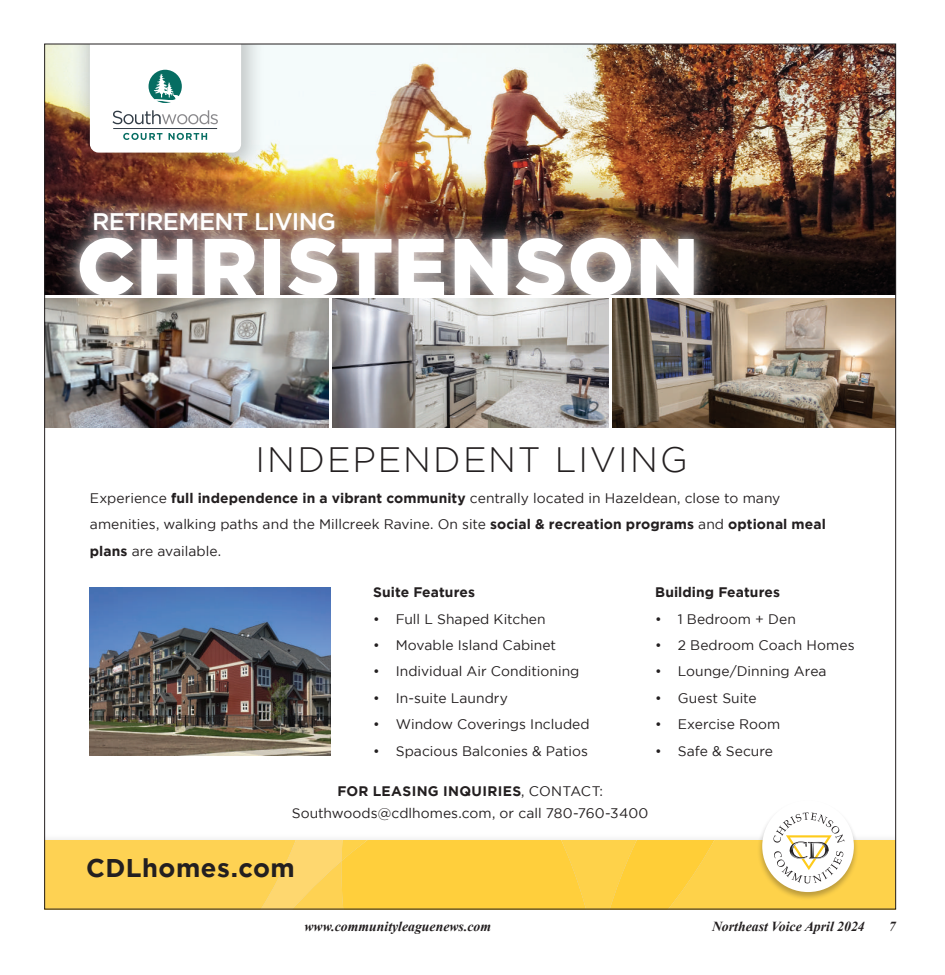
<style>
.page{position:relative;width:945px;height:975px;background:#fff}
.page>*{position:absolute;margin:0;border:0;box-sizing:border-box;transform-origin:0 0}
.t1{font:900 80.12px "Gotham";letter-spacing:.02em;color:#fff}
.t2{font:300 35.12px "Gotham";letter-spacing:.055em;color:#231f20}
.t3{font:700 25.5px "Gotham";letter-spacing:.02em;color:#231f20}
.t4{font:500 24px "Gotham";letter-spacing:-.025em;color:#fff}
.t5{font:13.88px/26.4px "Gotham";letter-spacing:.005em;color:#231f20}
.t6{font:700 13.88px "Gotham";letter-spacing:.005em;color:#231f20}
.t7{font:italic 700 13.75px "Times New Roman";color:#231f20}
.s1{font-weight:700}
</style>
<div class="page">
<img style="left:46px;top:46px;width:847px;height:100px">
<img style="left:46px;top:146px;width:847px;height:30px">
<img style="left:46px;top:176px;width:847px;height:119px">
<div style="left:53px;top:211px;width:668px;height:112px;background:#fff;opacity:.7"></div>
<div style="left:69px;top:227px;width:635px;height:80px;background:#fff;opacity:.75"></div>
<div style="left:67px;top:186px;width:294px;height:72px;background:#fff;opacity:.7"></div>
<div style="left:84px;top:202px;width:261px;height:39px;background:#fff;opacity:.75"></div>
<svg style="left:46px;top:812px;width:847px;height:95px"></svg>
<img style="left:46px;top:298px;width:847px;height:129px">
<hr style="left:329px;top:296px;width:3px;height:132px;background:#fff">
<hr style="left:45px;top:295px;width:850px;height:3px;background:#fff">
<hr style="left:609px;top:296px;width:2px;height:132px;background:#fff">
<img style="left:90px;top:587px;width:240px;height:168px">
<div style="left:70px;top:44px;width:195px;height:135px;background:#231f20;opacity:.25"></div>
<svg style="left:90px;top:46px;width:151px;height:107px"></svg>
<h3 class="t4" style="left:92px;top:206px;width:245px">RETIREMENT LIVING</h3>
<h1 class="t1" style="left:77px;top:220px;width:623px">CHRISTENSON</h1>
<h2 class="t2" style="left:255px;top:440px;width:434px">INDEPENDENT LIVING</h2>
<p class="t5" style="left:90px;top:484px;width:737px">Experience <span class="s1">full independence in a vibrant community</span> centrally located in Hazeldean, close to many amenities, walking paths and the Millcreek Ravine. On site <span class="s1">social &amp; recreation programs</span> and <span class="s1">optional meal plans</span> are available.</p>
<p class="t6" style="left:373px;top:584px;width:103px">Suite Features</p>
<p class="t5" style="left:373px;top:605px;width:174px">• Full L Shaped Kitchen</p>
<p class="t5" style="left:373px;top:631px;width:185px">• Movable Island Cabinet</p>
<p class="t5" style="left:373px;top:658px;width:208px">• Individual Air Conditioning</p>
<p class="t5" style="left:373px;top:684px;width:136px">• In-suite Laundry</p>
<p class="t5" style="left:373px;top:710px;width:218px">• Window Coverings Included</p>
<p class="t5" style="left:373px;top:737px;width:216px">• Spacious Balconies &amp; Patios</p>
<p class="t6" style="left:655px;top:584px;width:126px">Building Features</p>
<p class="t5" style="left:655px;top:605px;width:142px">• 1 Bedroom + Den</p>
<p class="t5" style="left:655px;top:631px;width:201px">• 2 Bedroom Coach Homes</p>
<p class="t5" style="left:655px;top:658px;width:173px">• Lounge/Dinning Area</p>
<p class="t5" style="left:655px;top:684px;width:103px">• Guest Suite</p>
<p class="t5" style="left:655px;top:710px;width:127px">• Exercise Room</p>
<p class="t5" style="left:655px;top:737px;width:119px">• Safe &amp; Secure</p>
<p class="t5" style="left:292px;top:780px;width:358px;line-height:21.4px;text-align:center"><span class="s1">FOR LEASING INQUIRIES</span>, CONTACT:<br>Southwoods@cdlhomes.com, or call 780-760-3400</p>
<h3 class="t3" style="left:86px;top:852px;width:210px">CDLhomes.com</h3>
<p class="t7" style="left:304px;top:916px;width:188px">www.communityleaguenews.com</p>
<p class="t7" style="left:712px;top:916px;width:154px">Northeast Voice April 2024</p>
<p class="t7" style="left:888px;top:916px;width:8px">7</p>
</div>
